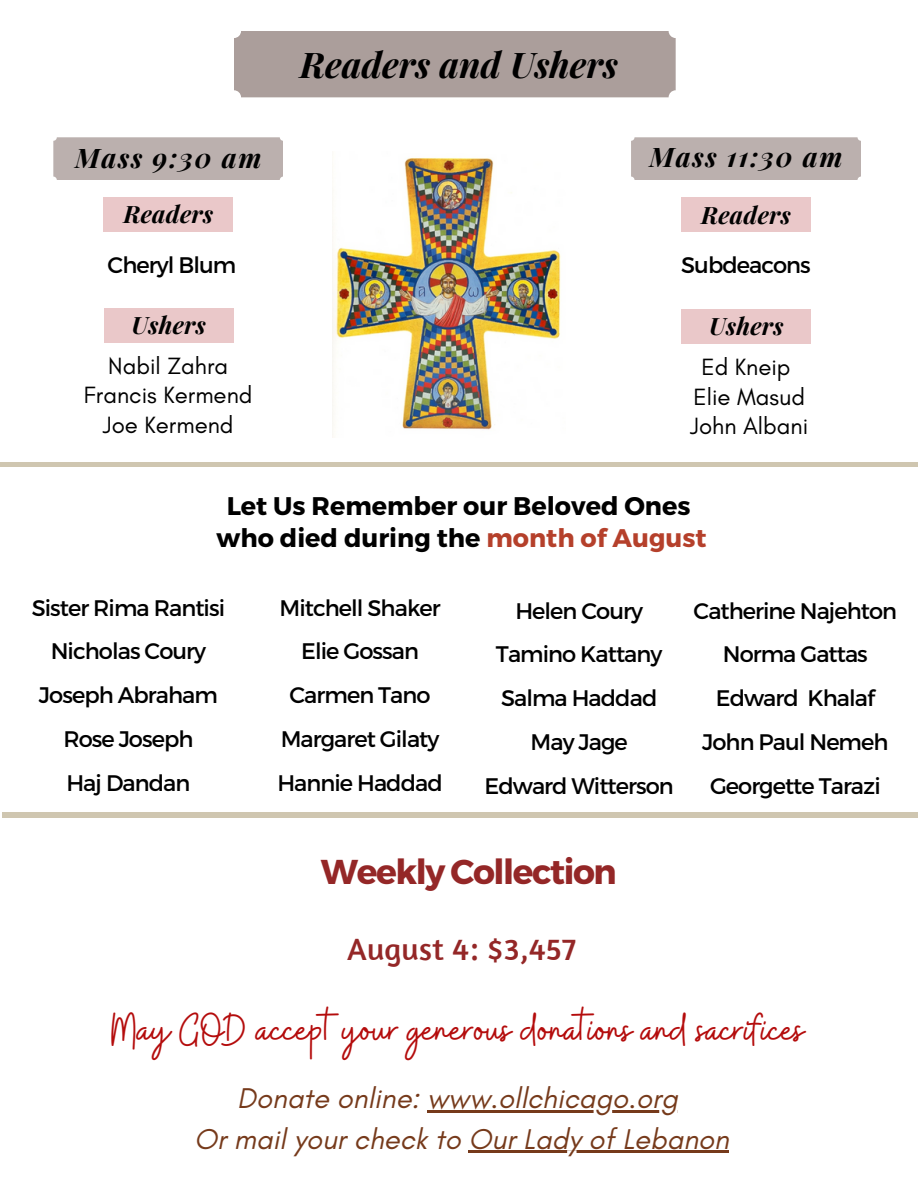
<style>
.page{position:relative;width:918px;height:1188px;background:#fff}
.page>*{position:absolute;margin:0;border:0;box-sizing:border-box;transform-origin:0 0}
.t1{font:46.65px "Buffalo";color:#b40c0c}
.t2{font:italic 700 35.4px "Playfair Display";color:#000}
.t3{font:700 34.5px "Montserrat";letter-spacing:-.04em;color:#942727}
.t4{font:31.5px "Amaranth";letter-spacing:.01em;color:#942727}
.t5{font:italic 29.1px "Glacial Indifference";color:#763a1b}
.t6{font:italic 700 27px "Playfair Display";letter-spacing:.06em;color:#010101}
.t7{font:700 25.5px/31.5px "Montserrat";color:#000;text-align:center}
.t8{font:24px "Glacial Indifference";color:#010101}
.t9{font:italic 700 24px "Playfair Display";letter-spacing:.01em;color:#010101}
.t10{font:22.5px "Montserrat";letter-spacing:-.04em;color:#000}
.s1{color:#b5402b}
</style>
<div class="page">
<div style="left:0;top:462px;width:918px;height:5px;background:#cfc6b0"></div>
<div style="left:234px;top:31px;width:442px;height:66px;background:#ab9e9b;border-radius:7px"></div>
<div style="left:681px;top:197px;width:130px;height:34px;background:#eac8c9"></div>
<div style="left:631px;top:137px;width:230px;height:43px;background:#bbb0ae;border-radius:3px"></div>
<div style="left:682px;top:309px;width:129px;height:35px;background:#eac8c9"></div>
<hr style="left:3px;top:813px;width:915px;height:4px;background:#cfc6b0">
<hr style="left:427px;top:1110px;width:251px;height:3px;background:#763a1b">
<hr style="left:469px;top:1151px;width:260px;height:2px;background:#763a1b">
<div style="left:104px;top:197px;width:129px;height:35px;background:#eac8c9"></div>
<div style="left:53px;top:137px;width:230px;height:43px;background:#bbb0ae;border-radius:3px"></div>
<div style="left:104px;top:308px;width:129px;height:35px;background:#eac8c9"></div>
<img style="left:332px;top:158px;width:229px;height:280px">
<p class="t6" style="left:75px;top:138px;width:188px">Mass 9:30 am</p>
<p class="t9" style="left:123px;top:197px;width:91px">Readers</p>
<p class="t10" style="left:108px;top:250px;width:130px">Cheryl Blum</p>
<p class="t9" style="left:132px;top:308px;width:76px">Ushers</p>
<p class="t8" style="left:108px;top:351px;width:121px">Nabil Zahra</p>
<p class="t8" style="left:84px;top:381px;width:170px">Francis Kermend</p>
<p class="t8" style="left:103px;top:410px;width:132px">Joe Kermend</p>
<p class="t2" style="left:300px;top:40px;width:320px">Readers and Ushers</p>
<h5 class="t6" style="left:649px;top:138px;width:195px">Mass 11:30 am</h5>
<p class="t9" style="left:701px;top:198px;width:91px">Readers</p>
<p class="t10" style="left:681px;top:250px;width:131px">Subdeacons</p>
<p class="t9" style="left:709px;top:309px;width:76px">Ushers</p>
<h2 class="t8" style="left:701px;top:352px;width:91px">Ed Kneip</h2>
<h4 class="t8" style="left:693px;top:382px;width:113px">Elie Masud</h4>
<h5 class="t8" style="left:690px;top:411px;width:120px">John Albani</h5>
<p class="t7" style="left:217px;top:489px;width:492px">Let Us Remember our Beloved Ones who died during the <span class="s1">month of August</span></p>
<p class="t10" style="left:32px;top:593px;width:195px">Sister Rima Rantisi</p>
<p class="t10" style="left:51px;top:637px;width:157px">Nicholas Coury</p>
<p class="t10" style="left:39px;top:681px;width:180px">Joseph Abraham</p>
<p class="t10" style="left:63px;top:725px;width:132px">Rose Joseph</p>
<p class="t10" style="left:66px;top:768px;width:125px">Haj Dandan</p>
<p class="t10" style="left:279px;top:593px;width:163px">Mitchell Shaker</p>
<p class="t10" style="left:301px;top:637px;width:119px">Elie Gossan</p>
<p class="t10" style="left:290px;top:681px;width:143px">Carmen Tano</p>
<h4 class="t10" style="left:281px;top:725px;width:160px">Margaret Gilaty</h4>
<p class="t10" style="left:277px;top:768px;width:167px">Hannie Haddad</p>
<p class="t10" style="left:515px;top:596px;width:129px">Helen Coury</p>
<p class="t10" style="left:496px;top:640px;width:168px">Tamino Kattany</p>
<p class="t10" style="left:501px;top:684px;width:158px">Salma Haddad</p>
<p class="t10" style="left:531px;top:728px;width:99px">May Jage</p>
<p class="t10" style="left:485px;top:771px;width:191px">Edward Witterson</p>
<p class="t10" style="left:694px;top:596px;width:205px">Catherine Najehton</p>
<h2 class="t10" style="left:723px;top:640px;width:147px">Norma Gattas</h2>
<h3 class="t10" style="left:716px;top:684px;width:161px">Edward Khalaf</h3>
<h1 class="t10" style="left:702px;top:728px;width:188px">John Paul Nemeh</h1>
<h3 class="t10" style="left:710px;top:771px;width:172px">Georgette Tarazi</h3>
<p class="t3" style="left:321px;top:850px;width:298px">Weekly Collection</p>
<p class="t4" style="left:348px;top:929px;width:231px">August 4: $3,457</p>
<h5 class="t1" style="left:111px;top:1000px;width:694px">May GOD accept your generous donations and sacrifices</h5>
<p class="t5" style="left:237px;top:1080px;width:442px">Donate online: www.ollchicago.org</p>
<h4 class="t5" style="left:194px;top:1121px;width:537px">Or mail your check to Our Lady of Lebanon</h4>
</div>
